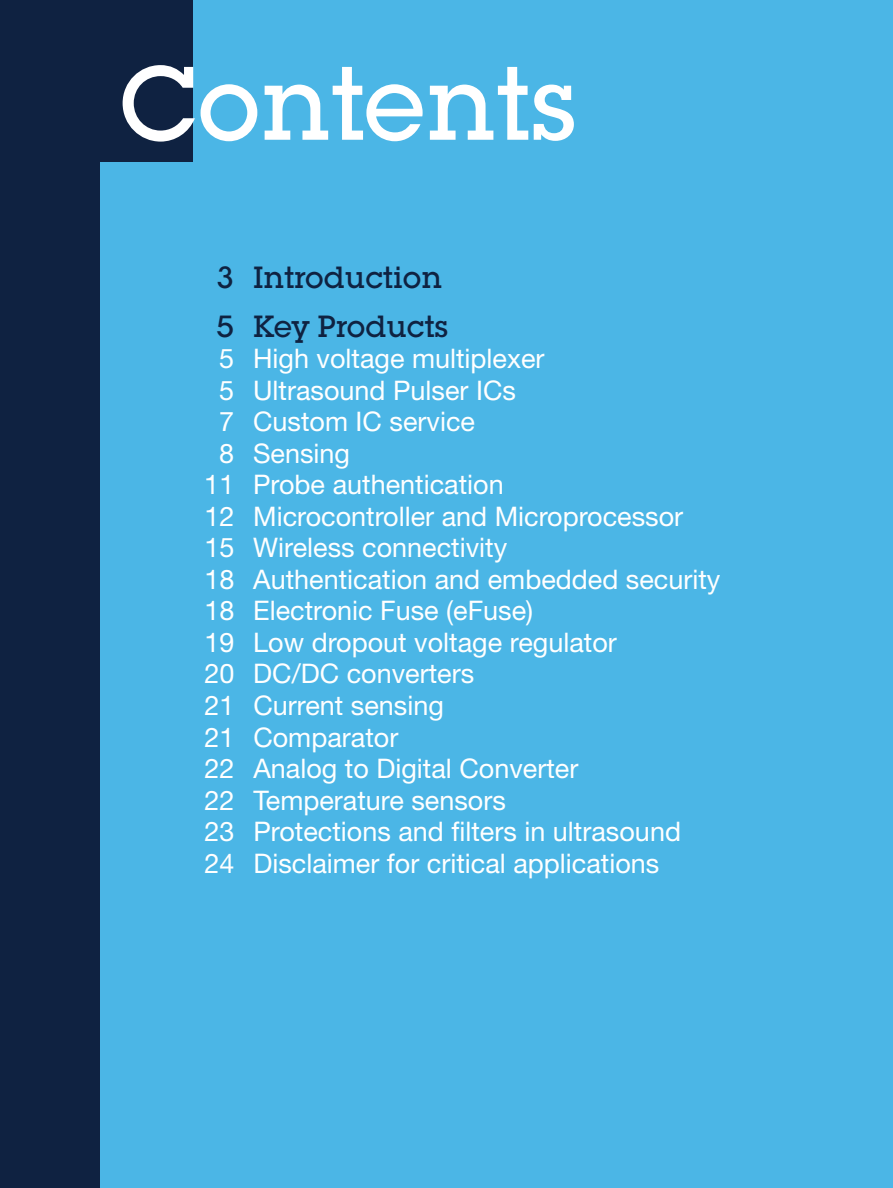
<style>
.page{position:relative;width:893px;height:1188px;background:#fff}
.page>*{position:absolute;margin:0;border:0;box-sizing:border-box;transform-origin:0 0}
.t1{font:500 102px "Lubalin Graph Std";color:#fff}
.t2{font:500 30px/48.4px "Lubalin Graph Std";color:#0f2241}
.t3{font:27px "Helvetica Neue LT Std";color:#fff}
</style>
<div class="page">
<div style="left:0;top:0;width:195px;height:1188px;background:#0f2241"></div>
<div style="left:100px;top:0;width:793px;height:1188px;background:#4bb6e6"></div>
<div style="left:0;top:0;width:193px;height:162px;background:#0f2241"></div>
<h1 class="t1" style="left:119px;top:39px;width:460px">Contents</h1>
<p class="t2" style="left:217px;top:253px;width:233px">3 Introduction<br>5 Key Products</p>
<p class="t3" style="left:219px;top:342px;width:327px">5 High voltage multiplexer</p>
<p class="t3" style="left:219px;top:374px;width:298px">5 Ultrasound Pulser ICs</p>
<p class="t3" style="left:219px;top:405px;width:257px">7 Custom IC service</p>
<p class="t3" style="left:219px;top:437px;width:132px">8 Sensing</p>
<p class="t3" style="left:204px;top:468px;width:301px">11 Probe authentication</p>
<p class="t3" style="left:204px;top:500px;width:480px">12 Microcontroller and Microprocessor</p>
<p class="t3" style="left:204px;top:531px;width:304px">15 Wireless connectivity</p>
<p class="t3" style="left:204px;top:563px;width:517px">18 Authentication and embedded security</p>
<p class="t3" style="left:204px;top:594px;width:330px">18 Electronic Fuse (eFuse)</p>
<p class="t3" style="left:204px;top:626px;width:414px">19 Low dropout voltage regulator</p>
<p class="t3" style="left:204px;top:657px;width:271px">20 DC/DC converters</p>
<p class="t3" style="left:204px;top:689px;width:241px">21 Current sensing</p>
<p class="t3" style="left:205px;top:720px;width:195px">21 Comparator</p>
<p class="t3" style="left:205px;top:752px;width:375px">22 Analog to Digital Converter</p>
<p class="t3" style="left:205px;top:783px;width:303px">22 Temperature sensors</p>
<p class="t3" style="left:205px;top:815px;width:478px">23 Protections and filters in ultrasound</p>
<p class="t3" style="left:205px;top:846px;width:456px">24 Disclaimer for critical applications</p>
</div>
